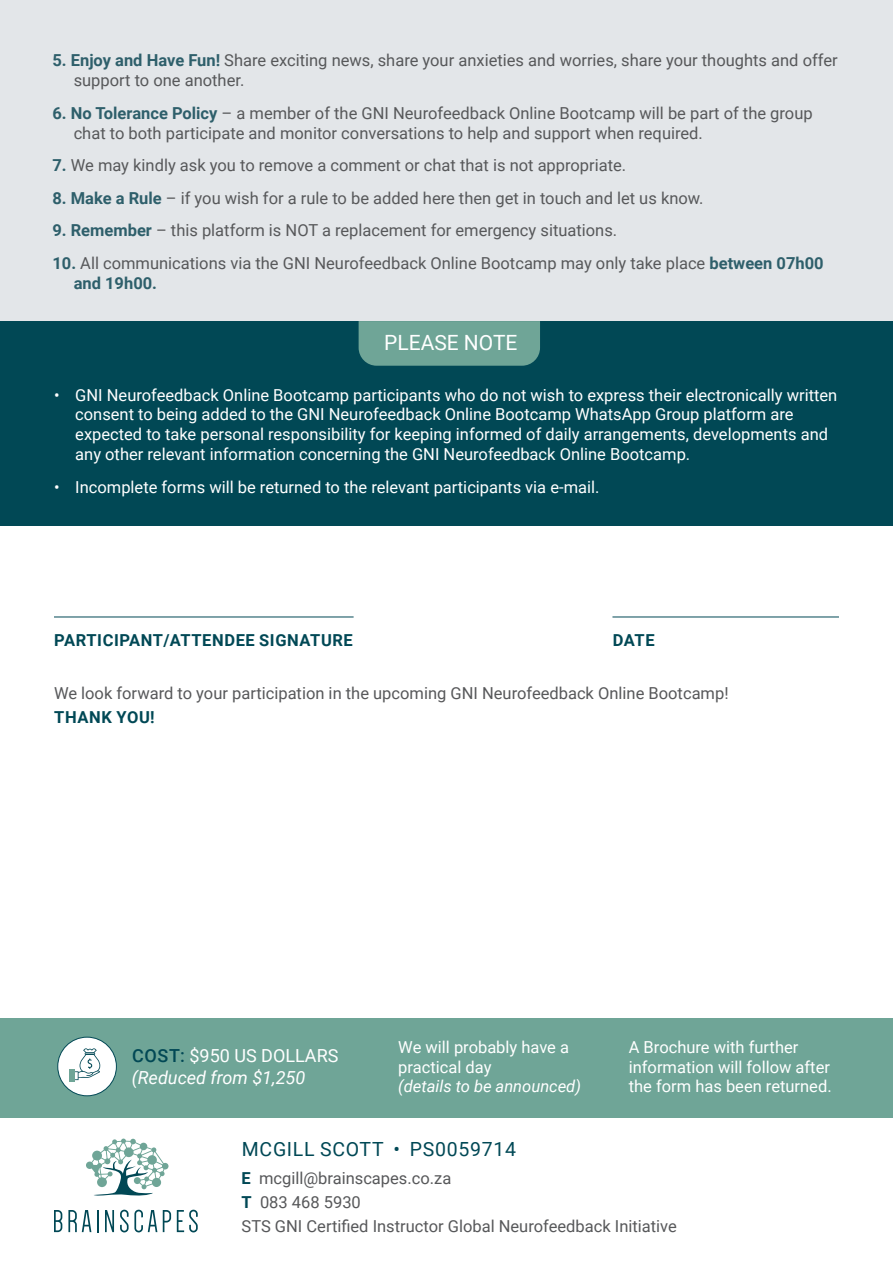
<style>
.page{position:relative;width:893px;height:1263px;background:#fff}
.page>*{position:absolute;margin:0;border:0;box-sizing:border-box;transform-origin:0 0}
.t1{font:21px "Roboto";color:#fff}
.t2{font:19.5px "Roboto";letter-spacing:.035em;color:#014855}
.t3{font:italic 18px/21.6px "Roboto";color:#fff}
.t4{font:16.5px/19.8px "Roboto";color:#57585a}
.t5{font:16.5px/19.8px "Roboto";color:#fff}
.t6{font:700 16.5px "Roboto";letter-spacing:.035em;color:#014855}
.t7{font:italic 16.5px "Roboto";color:#fff}
.s1{font-weight:700;color:#2e5f6b}
.s2{font-weight:500;font-style:normal;color:#014855}
.s3{font-style:normal}
.s4{font-weight:700;color:#014855}
</style>
<div class="page">
<div style="left:0;top:1018px;width:893px;height:105px;background:#6fa597"></div>
<div style="left:0;top:0;width:893px;height:440px;background:#e3e6e9"></div>
<div style="left:0;top:1118px;width:893px;height:145px;background:#fff"></div>
<div style="left:0;top:321px;width:893px;height:204px;background:#014855"></div>
<div style="left:359px;top:321px;width:181px;height:45px;background:#6fa597"></div>
<hr style="left:54px;top:617px;width:300px;height:1px;background:#014855">
<hr style="left:612px;top:617px;width:227px;height:1px;background:#014855">
<div style="left:86px;top:1161px;width:7px;height:8px;background:#6fa597;border-radius:50%"></div>
<svg style="left:89px;top:1138px;width:79px;height:58px"></svg>
<svg style="left:54px;top:1210px;width:8px;height:22px"></svg>
<svg style="left:68px;top:1210px;width:23px;height:22px"></svg>
<svg style="left:97px;top:1210px;width:1px;height:22px"></svg>
<svg style="left:105px;top:1210px;width:9px;height:22px"></svg>
<svg style="left:120px;top:1210px;width:37px;height:22px"></svg>
<svg style="left:163px;top:1210px;width:8px;height:22px"></svg>
<svg style="left:177px;top:1210px;width:21px;height:22px"></svg>
<div style="left:58px;top:1037px;width:58px;height:59px;background:#fff;border-radius:50%"></div>
<div style="left:57px;top:1037px;width:60px;height:59px;border:1px solid #014855;border-radius:50%"></div>
<svg style="left:75px;top:1048px;width:25px;height:32px"></svg>
<div style="left:70px;top:1069px;width:5px;height:13px;background:#6fa597"></div>
<p class="t4" style="left:74px;top:50px;width:765px;text-indent:-21px"><span class="s1">5. Enjoy and Have Fun!</span> Share exciting news, share your anxieties and worries, share your thoughts and offer support to one another.</p>
<p class="t4" style="left:74px;top:102px;width:740px;text-indent:-21px"><span class="s1">6. No Tolerance Policy</span> – a member of the GNI Neurofeedback Online Bootcamp will be part of the group chat to both participate and monitor conversations to help and support when required.</p>
<p class="t4" style="left:52px;top:155px;width:575px"><span class="s1">7.</span> We may kindly ask you to remove a comment or chat that is not appropriate.</p>
<p class="t4" style="left:52px;top:187px;width:653px"><span class="s1">8. Make a Rule</span> – if you wish for a rule to be added here then get in touch and let us know.</p>
<p class="t4" style="left:52px;top:220px;width:566px"><span class="s1">9. Remember</span> – this platform is NOT a replacement for emergency situations.</p>
<p class="t4" style="left:74px;top:252px;width:751px;text-indent:-21px"><span class="s1">10.</span> All communications via the GNI Neurofeedback Online Bootcamp may only take place <span class="s1">between 07h00 and 19h00.</span></p>
<p class="t1" style="left:384px;top:328px;width:135px">PLEASE NOTE</p>
<p class="t5" style="left:75px;top:384px;width:764px;text-indent:-21px">• GNI Neurofeedback Online Bootcamp participants who do not wish to express their electronically written consent to being added to the GNI Neurofeedback Online Bootcamp WhatsApp Group platform are expected to take personal responsibility for keeping informed of daily arrangements, developments and any other relevant information concerning the GNI Neurofeedback Online Bootcamp.</p>
<p class="t5" style="left:54px;top:476px;width:547px">• Incomplete forms will be returned to the relevant participants via e-mail.</p>
<p class="t6" style="left:54px;top:628px;width:300px">PARTICIPANT/ATTENDEE SIGNATURE</p>
<p class="t6" style="left:613px;top:628px;width:43px">DATE</p>
<p class="t4" style="left:54px;top:682px;width:676px">We look forward to your participation in the upcoming GNI Neurofeedback Online Bootcamp!</p>
<p class="t6" style="left:54px;top:705px;width:102px">THANK YOU!</p>
<p class="t3" style="left:132px;top:1044px;width:208px"><span class="s2">COST:</span> <span class="s3">$950 US DOLLARS </span>(Reduced from $1,250</p>
<p class="t5" style="left:398px;top:1036px;width:172px">We will probably have a practical day</p>
<p class="t7" style="left:398px;top:1075px;width:184px">(details to be announced)</p>
<p class="t5" style="left:629px;top:1036px;width:204px">A Brochure with further information will follow after the form has been returned.</p>
<p class="t2" style="left:242px;top:1135px;width:276px">MCGILL SCOTT • PS0059714</p>
<p class="t4" style="left:242px;top:1166px;width:437px;line-height:24px"><span class="s4">E</span> mcgill@brainscapes.co.za<br><span class="s4">T</span> 083 468 5930<br>STS GNI Certified Instructor Global Neurofeedback Initiative</p>
</div>
